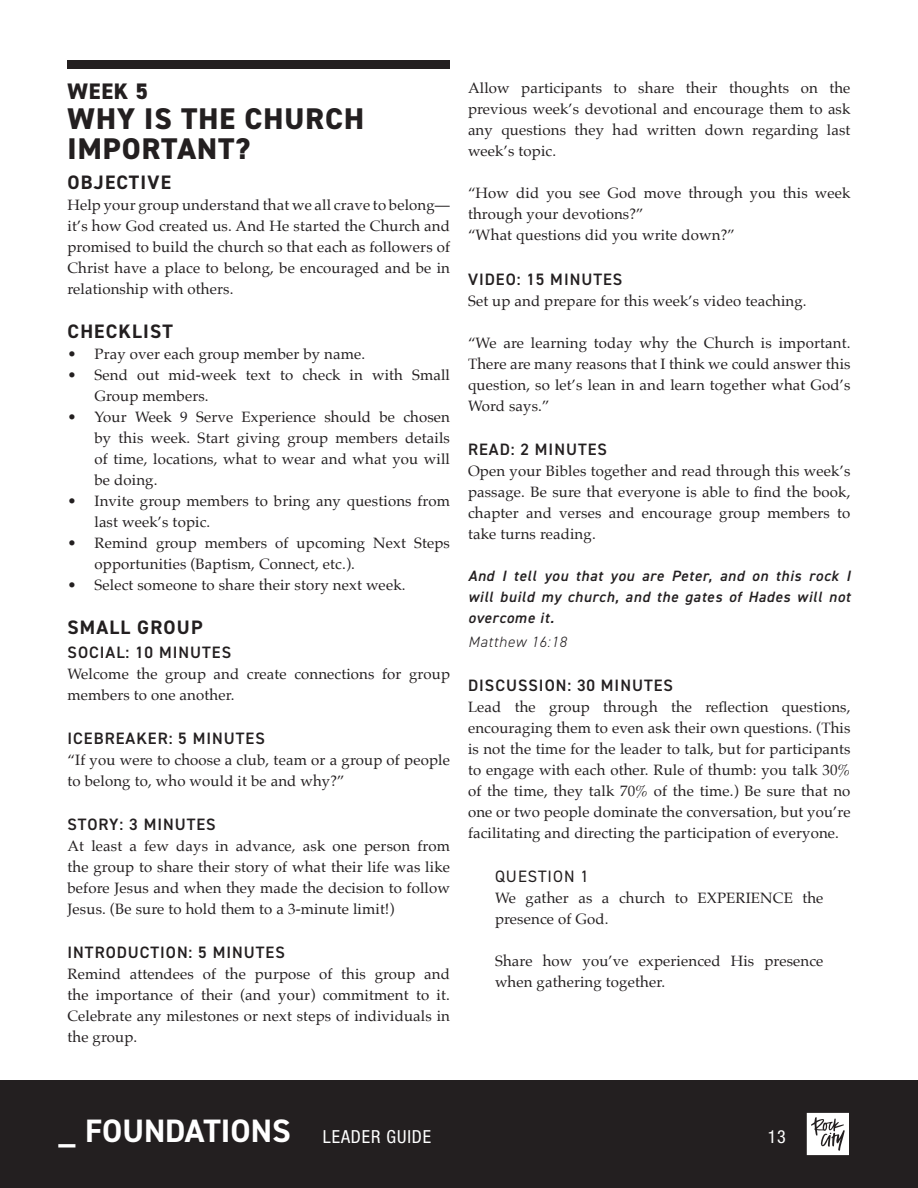
<style>
.page{position:relative;width:918px;height:1188px;background:#fff}
.page>*{position:absolute;margin:0;border:0;box-sizing:border-box;transform-origin:0 0}
.t1{font:700 32.55px "DIN2014";color:#fff}
.Week_Title{font:800 30px/30px "DIN2014";letter-spacing:.035em;color:#231f20}
.Week_Number{font:800 22.5px "DIN2014";color:#231f20}
.Section_Headers{font:700 19.5px "DIN2014";letter-spacing:.06em;color:#231f20}
.t2{font:condensed 18px "Helvetica Neue";color:#fff}
.Timed_Sections{font:600 16.5px "DIN2014";letter-spacing:.06em;color:#231f20}
.Questions{font:16.5px "DIN2014";letter-spacing:.06em;color:#231f20}
.Question_Copy{font:15px/21px "Palatino";letter-spacing:.01em;color:#231f20;text-align:justify}
.Verse{font:italic 600 15px/21px "DIN2014";letter-spacing:.05em;color:#231f20;text-align:justify}
.Verse-2{font:italic 300 15px "DIN2014";letter-spacing:.05em;color:#231f20}
.s1{font-family:"Helvetica Neue";font-weight:400;font-stretch:condensed;font-size:18px}
</style>
<div class="page">
<div style="left:0;top:1080px;width:918px;height:108px;background:#231f20"></div>
<svg style="left:807px;top:1113px;width:42px;height:42px"></svg>
<div style="left:68px;top:60px;width:382px;height:9px;background:#231f20"></div>
<p class="Week_Number" style="left:68px;top:76px;width:82px">WEEK 5</p>
<p class="Week_Title" style="left:68px;top:103px;width:298px">WHY IS THE CHURCH<br>IMPORTANT?</p>
<p class="Section_Headers" style="left:68px;top:169px;width:105px">OBJECTIVE</p>
<p class="Question_Copy" style="left:68px;top:194px;width:384px">Help your group understand that we all crave to belong— it’s how God created us. And He started the Church and promised to build the church so that each as followers of Christ have a place to belong, be encouraged and be in relationship with others.</p>
<p class="Section_Headers" style="left:68px;top:318px;width:107px">CHECKLIST</p>
<p class="Question_Copy" style="left:68px;top:343px;width:299px">• Pray over each group member by name.</p>
<p class="Question_Copy" style="left:94px;top:364px;width:357px;text-indent:-27px">• Send out mid-week text to check in with Small<br>Group members.</p>
<p class="Question_Copy" style="left:94px;top:406px;width:357px;text-indent:-27px">• Your Week 9 Serve Experience should be chosen by this week. Start giving group members details of time, locations, what to wear and what you will be doing.</p>
<p class="Question_Copy" style="left:94px;top:490px;width:357px;text-indent:-27px">• Invite group members to bring any questions from last week’s topic.</p>
<p class="Question_Copy" style="left:94px;top:532px;width:357px;text-indent:-27px">• Remind group members of upcoming Next Steps opportunities (Baptism, Connect, etc.).</p>
<p class="Question_Copy" style="left:68px;top:574px;width:340px">• Select someone to share their story next week.</p>
<p class="Section_Headers" style="left:68px;top:615px;width:136px">SMALL GROUP</p>
<p class="Timed_Sections" style="left:68px;top:641px;width:165px">SOCIAL: 10 MINUTES</p>
<p class="Question_Copy" style="left:68px;top:663px;width:384px">Welcome the group and create connections for group members to one another.</p>
<p class="Timed_Sections" style="left:68px;top:727px;width:199px">ICEBREAKER: 5 MINUTES</p>
<p class="Question_Copy" style="left:68px;top:749px;width:384px">“If you were to choose a club, team or a group of people to belong to, who would it be and why?”</p>
<p class="Timed_Sections" style="left:68px;top:814px;width:150px">STORY: 3 MINUTES</p>
<p class="Question_Copy" style="left:68px;top:836px;width:384px">At least a few days in advance, ask one person from the group to share their story of what their life was like before Jesus and when they made the decision to follow Jesus. (Be sure to hold them to a 3-minute limit!)</p>
<p class="Timed_Sections" style="left:68px;top:942px;width:219px">INTRODUCTION: 5 MINUTES</p>
<p class="Question_Copy" style="left:68px;top:964px;width:384px">Remind attendees of the purpose of this group and the importance of their (and your) commitment to it.<br>Celebrate any milestones or next steps of individuals in the group.</p>
<p class="Question_Copy" style="left:468px;top:78px;width:384px">Allow participants to share their thoughts on the previous week’s devotional and encourage them to ask any questions they had written down regarding last week’s topic.</p>
<p class="Question_Copy" style="left:468px;top:183px;width:384px">“How did you see God move through you this week through your devotions?”</p>
<p class="Question_Copy" style="left:468px;top:225px;width:269px">“What questions did you write down?”</p>
<p class="Timed_Sections" style="left:468px;top:268px;width:156px">VIDEO: 15 MINUTES</p>
<p class="Question_Copy" style="left:468px;top:290px;width:340px">Set up and prepare for this week’s video teaching.</p>
<p class="Question_Copy" style="left:468px;top:332px;width:384px">“We are learning today why the Church is important.<br>There are many reasons that I think we could answer this question, so let’s lean in and learn together what God’s Word says.”</p>
<p class="Timed_Sections" style="left:468px;top:438px;width:140px">READ: 2 MINUTES</p>
<p class="Question_Copy" style="left:468px;top:460px;width:384px">Open your Bibles together and read through this week’s passage. Be sure that everyone is able to find the book, chapter and verses and encourage group members to take turns reading.</p>
<p class="Verse" style="left:468px;top:565px;width:384px">And I tell you that you are Peter, and on this rock I will build my church, and the gates of Hades will not overcome it.</p>
<p class="Verse-2" style="left:468px;top:633px;width:100px">Matthew 16:18</p>
<p class="Timed_Sections" style="left:468px;top:674px;width:206px">DISCUSSION: 30 MINUTES</p>
<p class="Question_Copy" style="left:468px;top:696px;width:384px">Lead the group through the reflection questions, encouraging them to even ask their own questions. (This is not the time for the leader to talk, but for participants to engage with each other. Rule of thumb: you talk 30% of the time, they talk 70% of the time.) Be sure that no one or two people dominate the conversation, but you’re facilitating and directing the participation of everyone.</p>
<p class="Questions" style="left:495px;top:866px;width:95px">QUESTION 1</p>
<p class="Question_Copy" style="left:495px;top:888px;width:330px">We gather as a church to EXPERIENCE the presence of God.</p>
<p class="Question_Copy" style="left:495px;top:951px;width:330px">Share how you’ve experienced His presence when gathering together.</p>
<h1 class="t1" style="left:58px;top:1109px;width:374px">_ FOUNDATIONS <span class="s1">LEADER GUIDE</span></h1>
<p class="t2" style="left:768px;top:1126px;width:20px">13</p>
</div>
